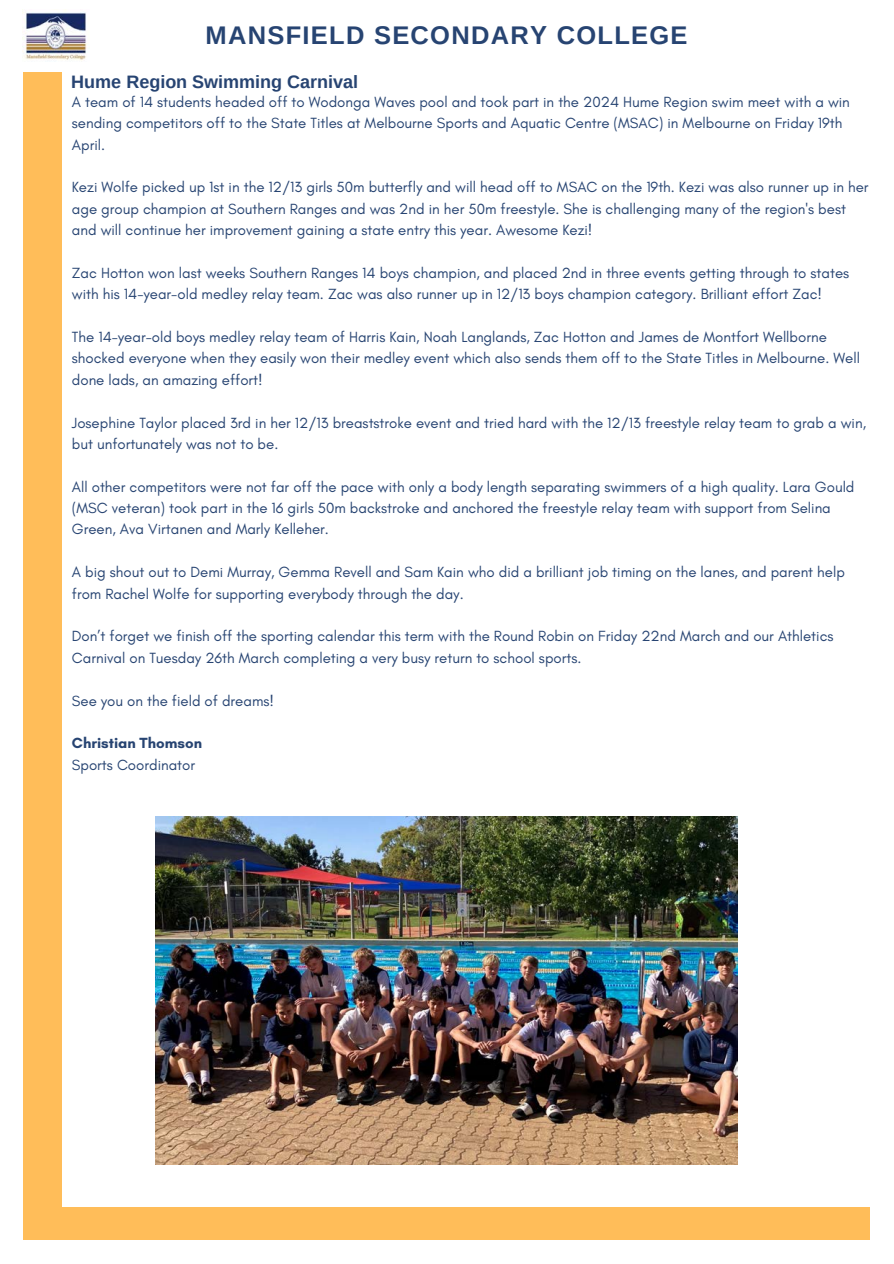
<style>
.page{position:relative;width:894px;height:1264px;background:#fff}
.page>*{position:absolute;margin:0;border:0;box-sizing:border-box;transform-origin:0 0}
.t1{font:700 25.5px "Arimo";letter-spacing:.05em;color:#274472}
.t2{font:700 18px "Arimo";color:#274472}
.t3{font:15px/21.3px "Glacial Indifference";color:#274472}
.t4{font:700 15px "Glacial Indifference";color:#274472}
</style>
<div class="page">
<div style="left:23px;top:1207px;width:847px;height:33px;background:#ffbd59"></div>
<div style="left:23px;top:73px;width:39px;height:1134px;background:#ffbd59"></div>
<img style="left:23px;top:12px;width:65px;height:48px">
<img style="left:155px;top:816px;width:582px;height:348px">
<h1 class="t1" style="left:205px;top:21px;width:483px">MANSFIELD SECONDARY COLLEGE</h1>
<p class="t2" style="left:71px;top:72px;width:288px">Hume Region Swimming Carnival</p>
<p class="t3" style="left:72px;top:91px;width:779px">A team of 14 students headed off to Wodonga Waves pool and took part in the 2024 Hume Region swim meet with a win sending competitors off to the State Titles at Melbourne Sports and Aquatic Centre (MSAC) in Melbourne on Friday 19th<br>April.</p>
<p class="t3" style="left:72px;top:176px;width:798px">Kezi Wolfe picked up 1st in the 12/13 girls 50m butterfly and will head off to MSAC on the 19th. Kezi was also runner up in her age group champion at Southern Ranges and was 2nd in her 50m freestyle. She is challenging many of the region's best and will continue her improvement gaining a state entry this year. Awesome Kezi!</p>
<p class="t3" style="left:72px;top:262px;width:778px">Zac Hotton won last weeks Southern Ranges 14 boys champion, and placed 2nd in three events getting through to states with his 14-year-old medley relay team. Zac was also runner up in 12/13 boys champion category. Brilliant effort Zac!</p>
<p class="t3" style="left:72px;top:326px;width:789px">The 14-year-old boys medley relay team of Harris Kain, Noah Langlands, Zac Hotton and James de Montfort Wellborne shocked everyone when they easily won their medley event which also sends them off to the State Titles in Melbourne. Well done lads, an amazing effort!</p>
<p class="t3" style="left:72px;top:411px;width:795px">Josephine Taylor placed 3rd in her 12/13 breaststroke event and tried hard with the 12/13 freestyle relay team to grab a win, but unfortunately was not to be.</p>
<p class="t3" style="left:72px;top:476px;width:783px">All other competitors were not far off the pace with only a body length separating swimmers of a high quality. Lara Gould (MSC veteran) took part in the 16 girls 50m backstroke and anchored the freestyle relay team with support from Selina<br>Green, Ava Virtanen and Marly Kelleher.</p>
<p class="t3" style="left:72px;top:561px;width:774px">A big shout out to Demi Murray, Gemma Revell and Sam Kain who did a brilliant job timing on the lanes, and parent help from Rachel Wolfe for supporting everybody through the day.</p>
<p class="t3" style="left:72px;top:625px;width:763px">Don’t forget we finish off the sporting calendar this term with the Round Robin on Friday 22nd March and our Athletics<br>Carnival on Tuesday 26th March completing a very busy return to school sports.</p>
<p class="t3" style="left:72px;top:689px;width:203px">See you on the field of dreams!</p>
<p class="t4" style="left:72px;top:734px;width:132px">Christian Thomson</p>
<p class="t3" style="left:72px;top:753px;width:125px">Sports Coordinator</p>
</div>
